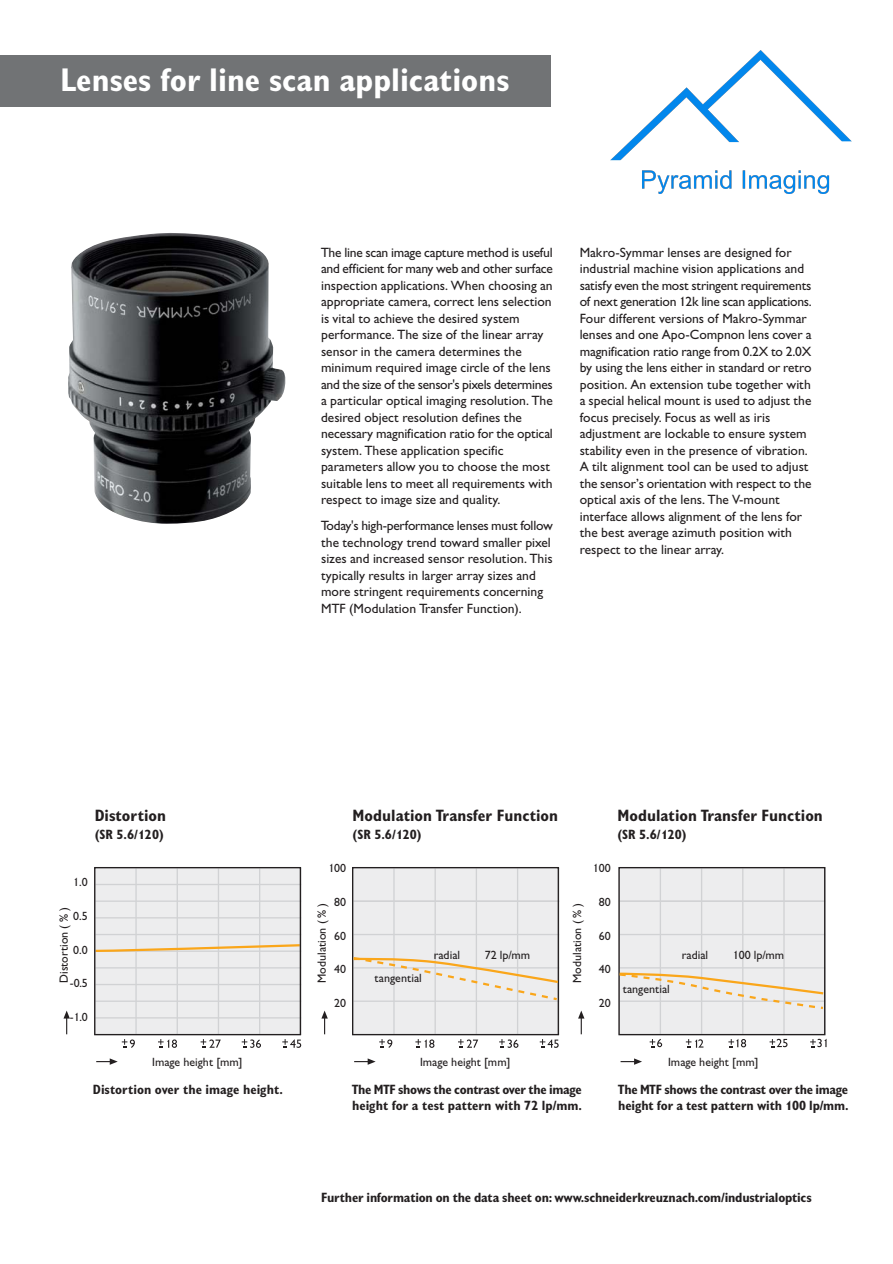
<style>
.page{position:relative;width:893px;height:1264px;background:#fff}
.page>*{position:absolute;margin:0;border:0;box-sizing:border-box;transform-origin:0 0}
.t1{font:700 condensed 33px "Gill Sans WS";color:#fff}
.t2{font:700 condensed 16.5px "Gill Sans WS";color:#231f20}
.t3{font:13.5px/16.5px "Gill Sans WS";color:#231f20}
.t4{font:700 condensed 13.5px/16.5px "Gill Sans WS";letter-spacing:-.015em;color:#231f20}
.t5{font:12px "Gill Sans WS";color:#231f20}
</style>
<div class="page">
<div style="left:0;top:55px;width:551px;height:51px;background:#717375"></div>
<div style="left:353px;top:867px;width:206px;height:167px;background:#ededee"></div>
<div style="left:95px;top:867px;width:206px;height:167px;background:#ededee"></div>
<hr style="left:95px;top:883px;width:206px;height:2px;background:#d1d2d4">
<hr style="left:95px;top:900px;width:206px;height:1px;background:#d1d2d4">
<hr style="left:95px;top:917px;width:206px;height:1px;background:#d1d2d4">
<hr style="left:95px;top:933px;width:206px;height:2px;background:#d1d2d4">
<hr style="left:95px;top:967px;width:206px;height:1px;background:#d1d2d4">
<hr style="left:95px;top:983px;width:206px;height:1px;background:#d1d2d4">
<hr style="left:95px;top:1000px;width:206px;height:1px;background:#d1d2d4">
<hr style="left:95px;top:1016px;width:206px;height:2px;background:#d1d2d4">
<hr style="left:135px;top:867px;width:2px;height:167px;background:#d1d2d4">
<hr style="left:177px;top:867px;width:1px;height:167px;background:#d1d2d4">
<hr style="left:218px;top:867px;width:1px;height:167px;background:#d1d2d4">
<hr style="left:259px;top:867px;width:1px;height:167px;background:#d1d2d4">
<hr style="left:300px;top:867px;width:2px;height:167px;background:#d1d2d4">
<svg style="left:96px;top:942px;width:203px;height:10px"></svg>
<svg style="left:64px;top:1010px;width:6px;height:24px"></svg>
<svg style="left:96px;top:1058px;width:22px;height:6px"></svg>
<hr style="left:393px;top:867px;width:2px;height:167px;background:#d1d2d4">
<hr style="left:435px;top:867px;width:1px;height:167px;background:#d1d2d4">
<hr style="left:476px;top:867px;width:1px;height:167px;background:#d1d2d4">
<hr style="left:517px;top:867px;width:1px;height:167px;background:#d1d2d4">
<hr style="left:353px;top:933px;width:206px;height:2px;background:#d1d2d4">
<hr style="left:353px;top:900px;width:206px;height:1px;background:#d1d2d4">
<div style="left:352px;top:866px;width:207px;height:169px;border:1px solid #231f20"></div>
<svg style="left:321px;top:1010px;width:7px;height:24px"></svg>
<svg style="left:354px;top:1058px;width:22px;height:6px"></svg>
<div style="left:94px;top:866px;width:207px;height:169px;border:1px solid #231f20"></div>
<svg style="left:352px;top:955px;width:208px;height:46px"></svg>
<svg style="left:122px;top:1039px;width:13px;height:8px"></svg>
<svg style="left:158px;top:1039px;width:19px;height:8px"></svg>
<svg style="left:201px;top:1039px;width:20px;height:8px"></svg>
<svg style="left:242px;top:1039px;width:19px;height:8px"></svg>
<svg style="left:282px;top:1039px;width:19px;height:8px"></svg>
<svg style="left:379px;top:1039px;width:13px;height:8px"></svg>
<svg style="left:415px;top:1039px;width:19px;height:8px"></svg>
<svg style="left:458px;top:1039px;width:20px;height:8px"></svg>
<svg style="left:499px;top:1039px;width:19px;height:8px"></svg>
<svg style="left:540px;top:1039px;width:19px;height:8px"></svg>
<div style="left:619px;top:867px;width:206px;height:167px;background:#ededee"></div>
<hr style="left:660px;top:867px;width:1px;height:167px;background:#d1d2d4">
<hr style="left:701px;top:867px;width:1px;height:167px;background:#d1d2d4">
<hr style="left:742px;top:867px;width:1px;height:167px;background:#d1d2d4">
<hr style="left:783px;top:867px;width:2px;height:167px;background:#d1d2d4">
<hr style="left:825px;top:867px;width:1px;height:167px;background:#d1d2d4">
<hr style="left:619px;top:933px;width:207px;height:2px;background:#d1d2d4">
<hr style="left:619px;top:967px;width:207px;height:1px;background:#d1d2d4">
<hr style="left:619px;top:900px;width:207px;height:1px;background:#d1d2d4">
<div style="left:618px;top:866px;width:207px;height:169px;border:1px solid #231f20"></div>
<svg style="left:578px;top:1010px;width:6px;height:24px"></svg>
<svg style="left:621px;top:1058px;width:21px;height:6px"></svg>
<svg style="left:618px;top:971px;width:207px;height:38px"></svg>
<img style="left:68px;top:233px;width:218px;height:290px">
<svg style="left:650px;top:1039px;width:12px;height:7px"></svg>
<svg style="left:686px;top:1039px;width:17px;height:8px"></svg>
<svg style="left:728px;top:1039px;width:18px;height:8px"></svg>
<svg style="left:770px;top:1038px;width:18px;height:8px"></svg>
<svg style="left:810px;top:1038px;width:17px;height:8px"></svg>
<img style="left:610px;top:50px;width:242px;height:143px">
<h1 class="t1" style="left:60px;top:69px;width:450px">Lenses for line scan applications</h1>
<p class="t3" style="left:321px;top:245px;width:233px">The line scan image capture method is useful and efficient for many web and other surface inspection applications. When choosing an appropriate camera, correct lens selection is vital to achieve the desired system performance. The size of the linear array sensor in the camera determines the minimum required image circle of the lens and the size of the sensor's pixels determines a particular optical imaging resolution. The desired object resolution defines the necessary magnification ratio for the optical system. These application specific parameters allow you to choose the most suitable lens to meet all requirements with respect to image size and quality.</p>
<p class="t3" style="left:321px;top:518px;width:233px">Today's high-performance lenses must follow the technology trend toward smaller pixel sizes and increased sensor resolution. This typically results in larger array sizes and more stringent requirements concerning MTF (Modulation Transfer Function).</p>
<p class="t3" style="left:580px;top:245px;width:233px">Makro-Symmar lenses are designed for industrial machine vision applications and satisfy even the most stringent requirements of next generation 12k line scan applications.<br>Four different versions of Makro-Symmar lenses and one Apo-Compnon lens cover a magnification ratio range from 0.2X to 2.0X by using the lens either in standard or retro position. An extension tube together with a special helical mount is used to adjust the focus precisely. Focus as well as iris adjustment are lockable to ensure system stability even in the presence of vibration.<br>A tilt alignment tool can be used to adjust the sensor’s orientation with respect to the optical axis of the lens. The V-mount interface allows alignment of the lens for the best average azimuth position with respect to the linear array.</p>
<p class="t2" style="left:95px;top:809px;width:73px">Distortion</p>
<p class="t4" style="left:95px;top:827px;width:71px">(SR 5.6/120)</p>
<p class="t5" style="left:73px;top:877px;width:16px">1.0</p>
<p class="t5" style="left:73px;top:911px;width:16px">0.5</p>
<p class="t5" style="left:73px;top:945px;width:16px">0.0</p>
<p class="t5" style="left:70px;top:978px;width:19px">-0.5</p>
<p class="t5" style="left:70px;top:1012px;width:19px">-1.0</p>
<p class="t5" style="left:60px;top:982px;width:77px;rotate:-90deg">Distortion ( % )</p>
<p class="t2" style="left:353px;top:809px;width:207px">Modulation Transfer Function</p>
<p class="t4" style="left:353px;top:827px;width:71px">(SR 5.6/120)</p>
<p class="t2" style="left:617px;top:809px;width:207px">Modulation Transfer Function</p>
<p class="t4" style="left:617px;top:827px;width:71px">(SR 5.6/120)</p>
<p class="t5" style="left:328px;top:863px;width:19px">100</p>
<p class="t5" style="left:334px;top:897px;width:13px">80</p>
<p class="t5" style="left:334px;top:931px;width:13px">60</p>
<p class="t5" style="left:334px;top:964px;width:13px">40</p>
<p class="t5" style="left:334px;top:998px;width:13px">20</p>
<p class="t5" style="left:318px;top:982px;width:82px;rotate:-90deg">Modulation ( % )</p>
<p class="t5" style="left:375px;top:973px;width:49px">tangential</p>
<p class="t5" style="left:434px;top:950px;width:28px">radial</p>
<p class="t5" style="left:485px;top:950px;width:47px">72 lp/mm</p>
<p class="t5" style="left:573px;top:982px;width:82px;rotate:-90deg">Modulation ( % )</p>
<p class="t5" style="left:593px;top:863px;width:19px">100</p>
<p class="t5" style="left:599px;top:897px;width:13px">80</p>
<p class="t5" style="left:599px;top:931px;width:13px">60</p>
<p class="t5" style="left:599px;top:964px;width:13px">40</p>
<p class="t5" style="left:599px;top:998px;width:13px">20</p>
<p class="t5" style="left:623px;top:984px;width:49px">tangential</p>
<p class="t5" style="left:682px;top:950px;width:28px">radial</p>
<p class="t5" style="left:733px;top:950px;width:53px">100 lp/mm</p>
<p class="t5" style="left:152px;top:1057px;width:92px">Image height [mm]</p>
<p class="t4" style="left:93px;top:1082px;width:191px">Distortion over the image height.</p>
<p class="t5" style="left:420px;top:1057px;width:92px">Image height [mm]</p>
<p class="t4" style="left:352px;top:1082px;width:231px">The MTF shows the contrast over the image height for a test pattern with 72 lp/mm.</p>
<p class="t5" style="left:668px;top:1057px;width:92px">Image height [mm]</p>
<p class="t4" style="left:618px;top:1082px;width:231px">The MTF shows the contrast over the image height for a test pattern with 100 lp/mm.</p>
<p class="t4" style="left:321px;top:1190px;width:492px">Further information on the data sheet on: www.schneiderkreuznach.com/industrialoptics</p>
</div>
